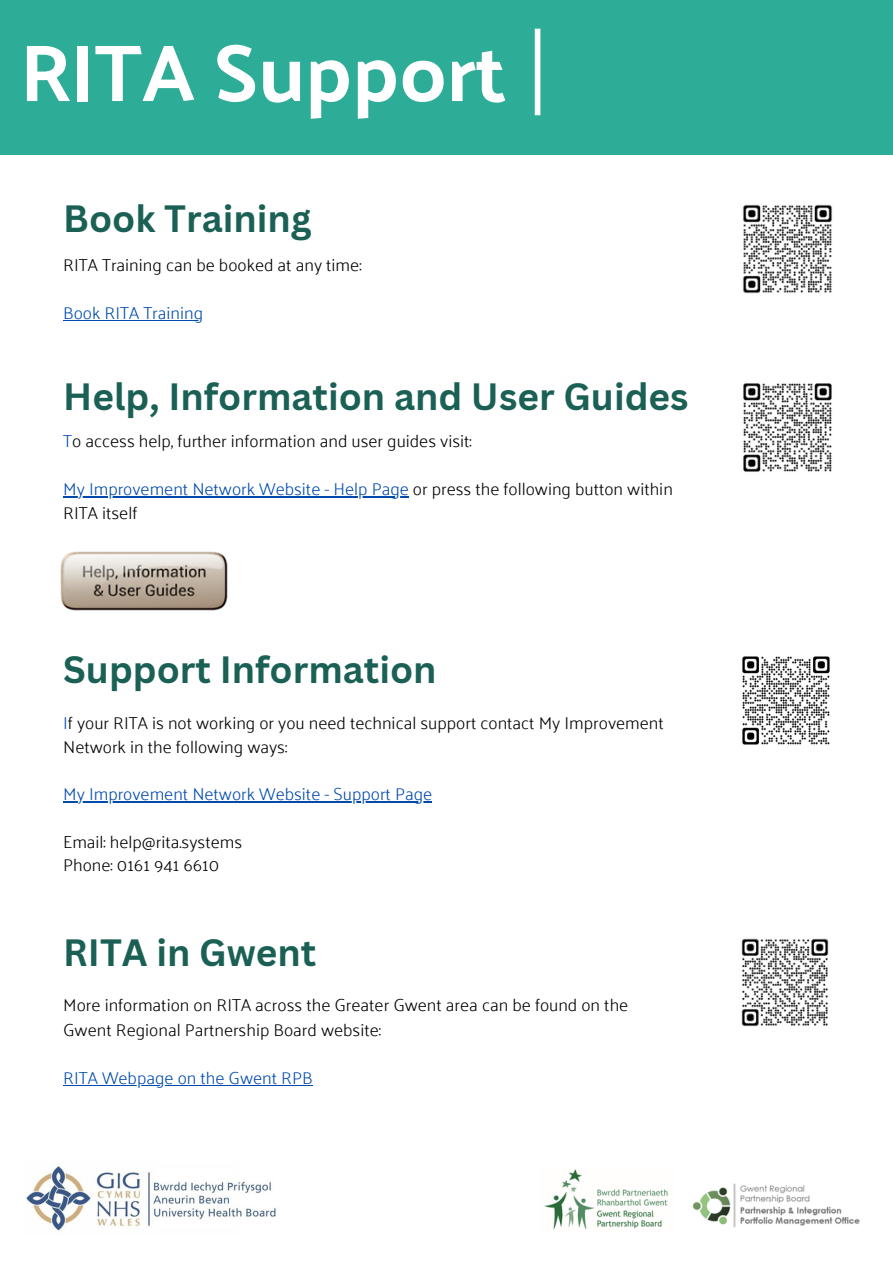
<style>
.page{position:relative;width:893px;height:1264px;background:#fff}
.page>*{position:absolute;margin:0;border:0;box-sizing:border-box;transform-origin:0 0}
.t1{font:81px "Palanquin Dark";color:#fff}
.t2{font:700 37.05px "Canva Sans";color:#1a6054}
.t3{font:300 17.4px/23.7px "Palanquin";color:#000}
.t4{font:300 17.4px "Palanquin";color:#004aad}
.s1{color:#004aad}
</style>
<div class="page">
<img style="left:544px;top:1169px;width:316px;height:61px">
<div style="left:0;top:0;width:892px;height:154px;background:#2dad97"></div>
<div style="left:534px;top:29px;width:6px;height:86px;background:#fff"></div>
<img style="left:26px;top:1166px;width:250px;height:65px">
<img style="left:742px;top:204px;width:91px;height:90px">
<img style="left:60px;top:551px;width:168px;height:60px">
<img style="left:743px;top:383px;width:89px;height:89px">
<img style="left:741px;top:938px;width:88px;height:89px">
<img style="left:742px;top:656px;width:88px;height:89px">
<hr style="left:63px;top:320px;width:140px;height:1px;background:#004aad">
<hr style="left:63px;top:496px;width:346px;height:1px;background:#004aad">
<hr style="left:63px;top:801px;width:369px;height:1px;background:#004aad">
<hr style="left:63px;top:1084px;width:249px;height:1px;background:#004aad">
<h1 class="t1" style="left:20px;top:26px;width:487px">RITA Support</h1>
<h2 class="t2" style="left:63px;top:192px;width:250px">Book Training</h2>
<p class="t3" style="left:63px;top:253px;width:300px">RITA Training can be booked at any time:</p>
<p class="t4" style="left:63px;top:303px;width:141px">Book RITA Training</p>
<h2 class="t2" style="left:63px;top:370px;width:627px">Help, Information and User Guides</h2>
<p class="t3" style="left:63px;top:429px;width:410px"><span class="s1">T</span>o access help, further information and user guides visit:</p>
<p class="t3" style="left:63px;top:477px;width:611px"><span class="s1">My Improvement Network Website - Help Page</span> or press the following button within<br>RITA itself</p>
<h2 class="t2" style="left:63px;top:643px;width:375px">Support Information</h2>
<p class="t3" style="left:63px;top:711px;width:602px"><span class="s1">I</span>f your RITA is not working or you need technical support contact My Improvement<br>Network in the following ways:</p>
<p class="t4" style="left:63px;top:784px;width:370px">My Improvement Network Website - Support Page</p>
<p class="t3" style="left:63px;top:829px;width:180px">Email: help@rita.systems<br>Phone: 0161 941 6610</p>
<h2 class="t2" style="left:63px;top:926px;width:255px">RITA in Gwent</h2>
<p class="t3" style="left:63px;top:993px;width:566px;line-height:24.2px">More information on RITA across the Greater Gwent area can be found on the<br>Gwent Regional Partnership Board website:</p>
<p class="t4" style="left:63px;top:1067px;width:251px">RITA Webpage on the Gwent RPB</p>
</div>
